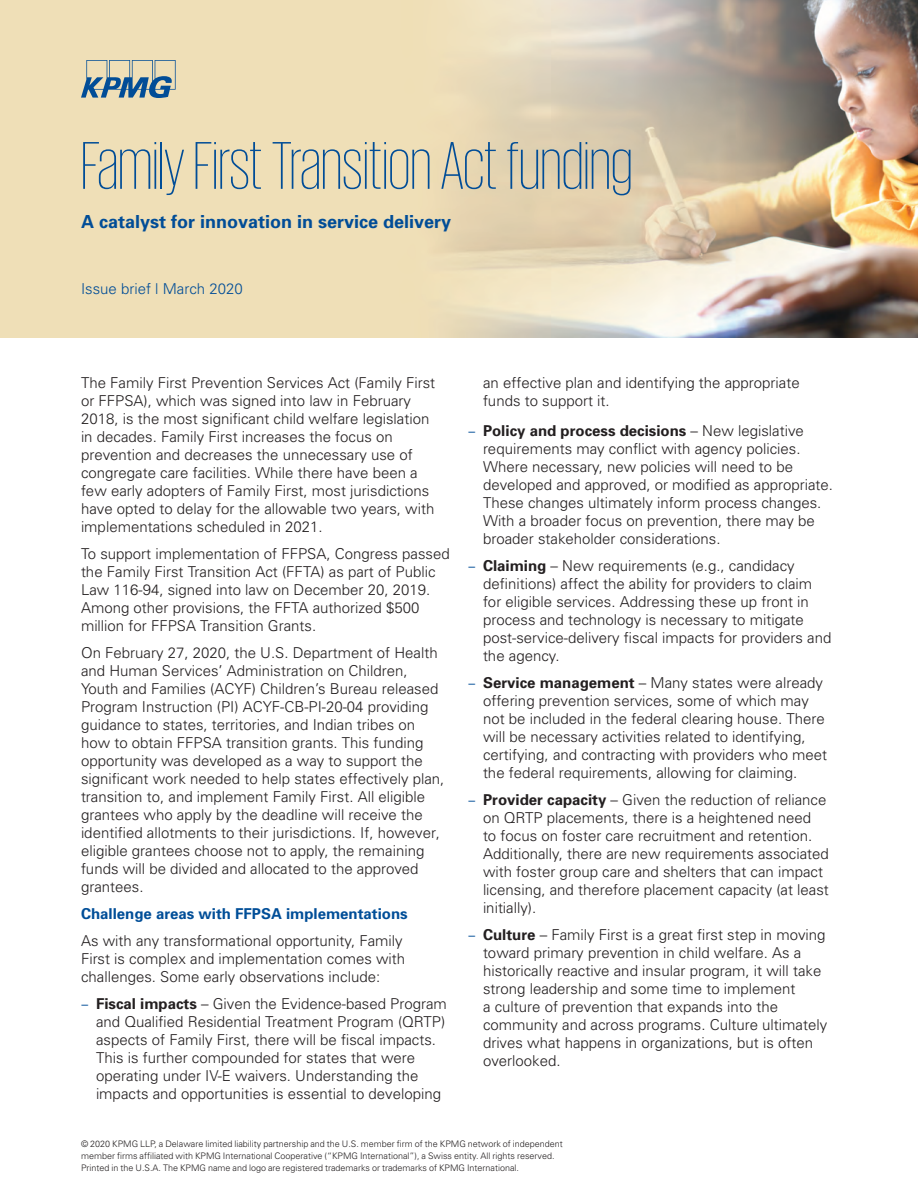
<style>
.page{position:relative;width:918px;height:1188px;background:#fff}
.page>*{position:absolute;margin:0;border:0;box-sizing:border-box;transform-origin:0 0}
.t1{font:200 69px "KPMG";color:#014d97}
.t2{font:700 18px "Univers";color:#014d97}
.t3{font:300 15px/18px "Univers";color:#231f20}
.t4{font:700 15px "Univers";color:#004e98}
.t5{font:300 15px "Univers";color:#014d97}
.t6{font:300 9px/12px "Univers";color:#231f20}
.s1{font-family:"Myriad Pro";font-weight:400;color:#014d97}
.s2{font-weight:700}
</style>
<div class="page">
<img style="left:0;top:0;width:918px;height:338px">
<svg style="left:81px;top:60px;width:95px;height:38px;background:#9babab"></svg>
<h1 class="t1" style="left:81px;top:133px;width:553px">Family First Transition Act funding</h1>
<p class="t2" style="left:81px;top:210px;width:372px">A catalyst for innovation in service delivery</p>
<p class="t5" style="left:81px;top:280px;width:163px">Issue brief | March 2020</p>
<p class="t3" style="left:81px;top:374px;width:356px">The Family First Prevention Services Act (Family First or FFPSA), which was signed into law in February 2018, is the most significant child welfare legislation in decades. Family First increases the focus on prevention and decreases the unnecessary use of congregate care facilities. While there have been a few early adopters of Family First, most jurisdictions have opted to delay for the allowable two years, with implementations scheduled in 2021.</p>
<p class="t3" style="left:81px;top:545px;width:370px">To support implementation of FFPSA, Congress passed the Family First Transition Act (FFTA) as part of Public Law 116-94, signed into law on December 20, 2019.<br>Among other provisions, the FFTA authorized $500 million for FFPSA Transition Grants.</p>
<p class="t3" style="left:81px;top:644px;width:365px">On February 27, 2020, the U.S. Department of Health and Human Services’ Administration on Children, Youth and Families (ACYF) Children’s Bureau released Program Instruction (PI) ACYF-CB-PI-20-04 providing guidance to states, territories, and Indian tribes on how to obtain FFPSA transition grants. This funding opportunity was developed as a way to support the significant work needed to help states effectively plan, transition to, and implement Family First. All eligible grantees who apply by the deadline will receive the identified allotments to their jurisdictions. If, however, eligible grantees choose not to apply, the remaining funds will be divided and allocated to the approved grantees.</p>
<p class="t4" style="left:81px;top:904px;width:328px">Challenge areas with FFPSA implementations</p>
<p class="t3" style="left:81px;top:932px;width:326px">As with any transformational opportunity, Family<br>First is complex and implementation comes with challenges. Some early observations include:</p>
<p class="t3" style="left:96px;top:995px;width:352px;text-indent:-15px"><span class="s1">–</span> <span class="s2">Fiscal impacts</span> – Given the Evidence-based Program and Qualified Residential Treatment Program (QRTP) aspects of Family First, there will be fiscal impacts.<br>This is further compounded for states that were operating under IV-E waivers. Understanding the impacts and opportunities is essential to developing</p>
<p class="t3" style="left:483px;top:374px;width:318px">an effective plan and identifying the appropriate funds to support it.</p>
<p class="t3" style="left:483px;top:422px;width:352px;text-indent:-15px"><span class="s1">–</span> <span class="s2">Policy and process decisions</span> – New legislative requirements may conflict with agency policies.<br>Where necessary, new policies will need to be developed and approved, or modified as appropriate.<br>These changes ultimately inform process changes.<br>With a broader focus on prevention, there may be broader stakeholder considerations.</p>
<p class="t3" style="left:483px;top:557px;width:350px;text-indent:-15px"><span class="s1">–</span> <span class="s2">Claiming</span> – New requirements (e.g., candidacy definitions) affect the ability for providers to claim for eligible services. Addressing these up front in process and technology is necessary to mitigate post-service-delivery fiscal impacts for providers and the agency.</p>
<p class="t3" style="left:483px;top:674px;width:346px;text-indent:-15px"><span class="s1">–</span> <span class="s2">Service management</span> – Many states were already offering prevention services, some of which may not be included in the federal clearing house. There will be necessary activities related to identifying, certifying, and contracting with providers who meet the federal requirements, allowing for claiming.</p>
<p class="t3" style="left:483px;top:791px;width:347px;text-indent:-15px"><span class="s1">–</span> <span class="s2">Provider capacity</span> – Given the reduction of reliance on QRTP placements, there is a heightened need<br>to focus on foster care recruitment and retention.<br>Additionally, there are new requirements associated with foster group care and shelters that can impact licensing, and therefore placement capacity (at least initially).</p>
<p class="t3" style="left:483px;top:926px;width:346px;text-indent:-15px"><span class="s1">–</span> <span class="s2">Culture</span> – Family First is a great first step in moving toward primary prevention in child welfare. As a historically reactive and insular program, it will take strong leadership and some time to implement<br>a culture of prevention that expands into the community and across programs. Culture ultimately drives what happens in organizations, but is often overlooked.</p>
<p class="t6" style="left:81px;top:1138px;width:483px">© 2020 KPMG LLP, a Delaware limited liability partnership and the U.S. member firm of the KPMG network of independent member firms affiliated with KPMG International Cooperative (“KPMG International”), a Swiss entity. All rights reserved.<br>Printed in the U.S.A. The KPMG name and logo are registered trademarks or trademarks of KPMG International.</p>
</div>
